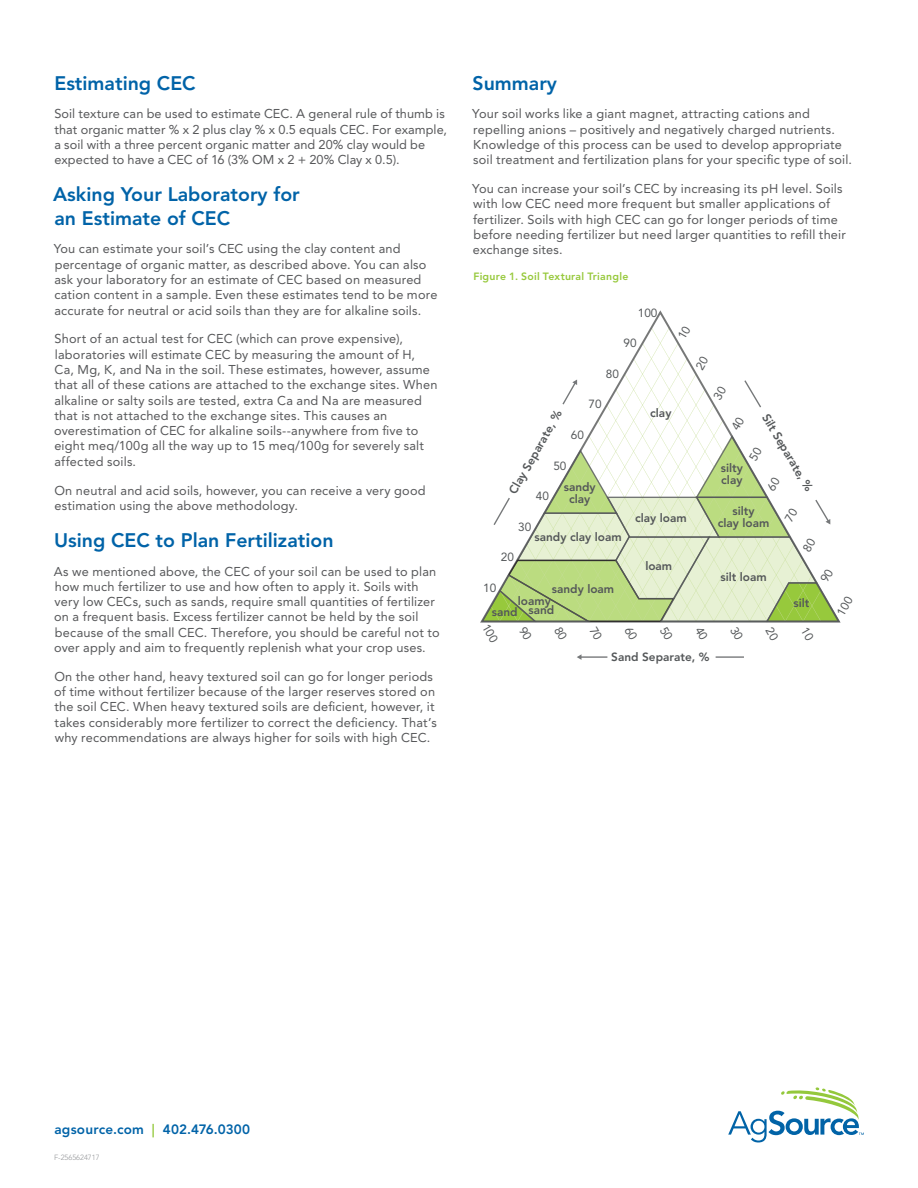
<style>
.page{position:relative;width:918px;height:1188px;background:#fff}
.page>*{position:absolute;margin:0;border:0;box-sizing:border-box;transform-origin:0 0}
.Body_Copy{font:800 19.5px/23.4px "Avenir LT Std";color:#0163a8}
.t1{font:800 13.5px "Avenir LT Std";letter-spacing:.015em;color:#0163a8}
.Body_Copy-2{font:12.75px/15.3px "Avenir LT Std";letter-spacing:.015em;color:#57585a}
.t2{font:800 11.85px/11.9px "Avenir LT Std";color:#545759;text-align:center}
.t3{font:11.85px "Avenir LT Std";color:#545759}
.Body_Copy-3{font:800 10.5px "Avenir LT Std";letter-spacing:.025em;color:#97c93c}
.t4{font:300 7.5px "Avenir LT Std";color:#939598}
.s1{color:#95c93f}
</style>
<div class="page">
<svg style="left:728px;top:1087px;width:136px;height:55px"></svg>
<hr style="left:581px;top:656px;width:26px;height:2px;background:#545759">
<svg style="left:577px;top:654px;width:5px;height:6px"></svg>
<hr style="left:716px;top:656px;width:28px;height:2px;background:#545759">
<svg style="left:481px;top:312px;width:360px;height:311px"></svg>
<p class="Body_Copy" style="left:54px;top:71px;width:143px">Estimating CEC</p>
<p class="Body_Copy-2" style="left:54px;top:106px;width:394px">Soil texture can be used to estimate CEC. A general rule of thumb is that organic matter % x 2 plus clay % x 0.5 equals CEC. For example, a soil with a three percent organic matter and 20% clay would be expected to have a CEC of 16 (3% OM x 2 + 20% Clay x 0.5).</p>
<p class="Body_Copy" style="left:53px;top:183px;width:248px">Asking Your Laboratory for an Estimate of CEC</p>
<p class="Body_Copy-2" style="left:54px;top:241px;width:385px">You can estimate your soil’s CEC using the clay content and percentage of organic matter, as described above. You can also ask your laboratory for an estimate of CEC based on measured cation content in a sample. Even these estimates tend to be more accurate for neutral or acid soils than they are for alkaline soils.</p>
<p class="Body_Copy-2" style="left:54px;top:331px;width:385px">Short of an actual test for CEC (which can prove expensive), laboratories will estimate CEC by measuring the amount of H,<br>Ca, Mg, K, and Na in the soil. These estimates, however, assume that all of these cations are attached to the exchange sites. When alkaline or salty soils are tested, extra Ca and Na are measured that is not attached to the exchange sites. This causes an overestimation of CEC for alkaline soils--anywhere from five to eight meq/100g all the way up to 15 meq/100g for severely salt affected soils.</p>
<p class="Body_Copy-2" style="left:54px;top:483px;width:373px">On neutral and acid soils, however, you can receive a very good estimation using the above methodology.</p>
<p class="Body_Copy" style="left:54px;top:528px;width:281px">Using CEC to Plan Fertilization</p>
<p class="Body_Copy-2" style="left:54px;top:564px;width:387px">As we mentioned above, the CEC of your soil can be used to plan how much fertilizer to use and how often to apply it. Soils with very low CECs, such as sands, require small quantities of fertilizer on a frequent basis. Excess fertilizer cannot be held by the soil because of the small CEC. Therefore, you should be careful not to over apply and aim to frequently replenish what your crop uses.</p>
<p class="Body_Copy-2" style="left:54px;top:669px;width:384px">On the other hand, heavy textured soil can go for longer periods of time without fertilizer because of the larger reserves stored on the soil CEC. When heavy textured soils are deficient, however, it takes considerably more fertilizer to correct the deficiency. That’s why recommendations are always higher for soils with high CEC.</p>
<p class="Body_Copy" style="left:473px;top:71px;width:86px">Summary</p>
<p class="Body_Copy-2" style="left:472px;top:106px;width:381px">Your soil works like a giant magnet, attracting cations and repelling anions – positively and negatively charged nutrients.<br>Knowledge of this process can be used to develop appropriate soil treatment and fertilization plans for your specific type of soil.</p>
<p class="Body_Copy-2" style="left:472px;top:181px;width:375px">You can increase your soil’s CEC by increasing its pH level. Soils with low CEC need more frequent but smaller applications of fertilizer. Soils with high CEC can go for longer periods of time before needing fertilizer but need larger quantities to refill their exchange sites.</p>
<p class="Body_Copy-3" style="left:473px;top:270px;width:156px">Figure 1. Soil Textural Triangle</p>
<p class="t3" style="left:638px;top:306px;width:21px">100</p>
<p class="t3" style="left:624px;top:336px;width:15px">90</p>
<p class="t3" style="left:606px;top:367px;width:15px">80</p>
<p class="t3" style="left:588px;top:397px;width:15px">70</p>
<p class="t3" style="left:571px;top:428px;width:15px">60</p>
<p class="t3" style="left:553px;top:459px;width:15px">50</p>
<p class="t3" style="left:536px;top:489px;width:15px">40</p>
<p class="t3" style="left:518px;top:520px;width:15px">30</p>
<p class="t3" style="left:501px;top:550px;width:15px">20</p>
<p class="t3" style="left:483px;top:581px;width:15px">10</p>
<p class="t2" style="left:650px;top:407px;width:23px">clay</p>
<p class="t2" style="left:507px;top:490px;width:96px;rotate:-60deg">Clay Separate, %</p>
<p class="t2" style="left:770px;top:412px;width:90px;rotate:59deg">Silt Separate, %</p>
<p class="t2" style="left:721px;top:462px;width:24px;text-align:left">silty clay</p>
<p class="t2" style="left:564px;top:481px;width:33px">sandy clay</p>
<p class="t2" style="left:535px;top:531px;width:89px">sandy clay loam</p>
<p class="t2" style="left:718px;top:505px;width:53px">silty<br>clay loam</p>
<p class="t2" style="left:635px;top:512px;width:53px">clay loam</p>
<p class="t2" style="left:645px;top:560px;width:28px">loam</p>
<p class="t2" style="left:720px;top:571px;width:48px">silt loam</p>
<p class="t2" style="left:552px;top:583px;width:64px">sandy loam</p>
<p class="t2" style="left:518px;top:596px;width:38px;line-height:9.8px;text-align:right">loamy sand</p>
<p class="t2" style="left:794px;top:597px;width:17px">silt</p>
<p class="t2" style="left:492px;top:606px;width:27px">sand</p>
<p class="t2" style="left:611px;top:651px;width:100px">Sand Separate, %</p>
<p class="t1" style="left:54px;top:1121px;width:197px">agsource.com <span class="s1">|</span> 402.476.0300</p>
<p class="t4" style="left:54px;top:1153px;width:47px">F-2565624717</p>
</div>
